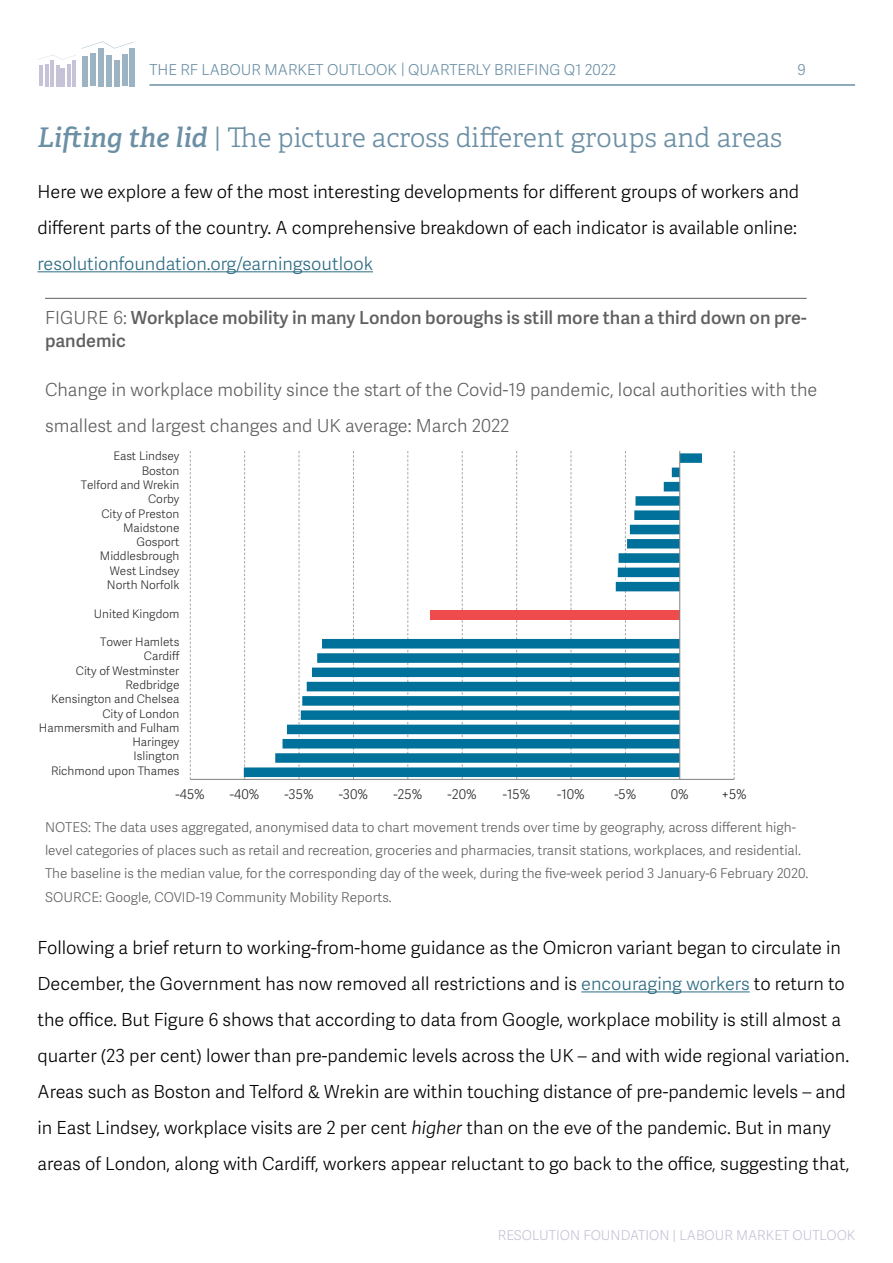
<style>
.page{position:relative;width:893px;height:1263px;background:#fff}
.page>*{position:absolute;margin:0;border:0;box-sizing:border-box;transform-origin:0 0}
.t1{font:300 27px "Adelle";color:#6b8fa5}
.t2{font:18px/36px "Adelle Sans Lt";color:#000}
.t3{font:18px/36px "Adelle Sans Lt";color:#606060}
.t4{font:18px/23.2px "Adelle Sans Sb";color:#606060}
.t5{font:18px "Adelle Sans Lt";color:#2c6b82}
.t6{font:15px "Adelle Sans Lt";color:#6b8fa5}
.t7{font:13.5px/23.2px "Adelle Sans Lt";color:#606060}
.t8{font:13.5px "Adelle Sans Lt";color:#c6c2d7}
.t9{font:13.35px "Adelle Sans Lt";letter-spacing:.005em;color:#2d2d2d}
.t10{font:11.85px/14.2px "Adelle Sans Lt";color:#2d2d2d;text-align:right}
.s1{font-weight:600;font-style:italic}
.s2{font-family:"Adelle Sans Lt"}
.s3{color:#2c6b82}
.s4{font-style:italic}
</style>
<div class="page">
<hr style="left:149px;top:84px;width:706px;height:2px;background:#6b8fa5">
<hr style="left:72px;top:60px;width:4px;height:26px;background:#c6c2d7">
<hr style="left:40px;top:66px;width:3px;height:20px;background:#c6c2d7">
<hr style="left:45px;top:64px;width:4px;height:22px;background:#c6c2d7">
<hr style="left:67px;top:64px;width:4px;height:22px;background:#c6c2d7">
<hr style="left:51px;top:60px;width:3px;height:26px;background:#c6c2d7">
<hr style="left:56px;top:65px;width:4px;height:21px;background:#c6c2d7">
<hr style="left:61px;top:68px;width:4px;height:18px;background:#c6c2d7">
<svg style="left:38px;top:55px;width:38px;height:5px"></svg>
<div style="left:130px;top:48px;width:5px;height:38px;background:#9bb3c2"></div>
<div style="left:82px;top:56px;width:6px;height:30px;background:#9bb3c2"></div>
<div style="left:90px;top:54px;width:5px;height:32px;background:#9bb3c2"></div>
<div style="left:122px;top:54px;width:5px;height:32px;background:#9bb3c2"></div>
<div style="left:98px;top:48px;width:5px;height:38px;background:#9bb3c2"></div>
<div style="left:106px;top:55px;width:5px;height:31px;background:#9bb3c2"></div>
<div style="left:114px;top:60px;width:5px;height:26px;background:#9bb3c2"></div>
<svg style="left:81px;top:41px;width:53px;height:8px"></svg>
<hr style="left:38px;top:271px;width:335px;height:1px;background:#2c6b82">
<hr style="left:45px;top:298px;width:762px;height:1px;background:#606060">
<hr style="left:581px;top:991px;width:169px;height:1px;background:#2c6b82">
<svg style="left:190px;top:451px;width:1px;height:328px"></svg>
<svg style="left:734px;top:451px;width:1px;height:328px"></svg>
<svg style="left:244px;top:453px;width:458px;height:324px"></svg>
<hr style="left:190px;top:779px;width:544px;height:1px;background:#7f7f7f">
<hr style="left:679px;top:451px;width:1px;height:328px;background:#7f7f7f">
<p class="t6" style="left:149px;top:59px;width:468px">THE RF LABOUR MARKET OUTLOOK | QUARTERLY BRIEFING Q1 2022</p>
<p class="t6" style="left:797px;top:59px;width:10px">9</p>
<h1 class="t1" style="left:38px;top:121px;width:746px"><span class="s1">Lifting the lid</span> | The picture across different groups and areas</h1>
<p class="t2" style="left:38px;top:173px;width:763px">Here we explore a few of the most interesting developments for different groups of workers and different parts of the country. A comprehensive breakdown of each indicator is available online:</p>
<p class="t5" style="left:38px;top:251px;width:337px">resolutionfoundation.org/earningsoutlook</p>
<p class="t4" style="left:45px;top:305px;width:763px"><span class="s2">FIGURE 6:</span> Workplace mobility in many London boroughs is still more than a third down on pre&shy;pandemic</p>
<p class="t3" style="left:45px;top:371px;width:774px">Change in workplace mobility since the start of the Covid-19 pandemic, local authorities with the smallest and largest changes and UK average: March 2022</p>
<p class="t10" style="left:81px;top:449px;width:100px">East Lindsey<br>Boston<br>Telford and Wrekin<br>Corby<br>City of Preston<br>Maidstone<br>Gosport<br>Middlesbrough<br>West Lindsey<br>North Norfolk</p>
<p class="t10" style="left:94px;top:606px;width:87px">United Kingdom</p>
<p class="t10" style="left:39px;top:634px;width:142px">Tower Hamlets<br>Cardiff<br>City of Westminster<br>Redbridge<br>Kensington and Chelsea<br>City of London<br>Hammersmith and Fulham<br>Haringey<br>Islington<br>Richmond upon Thames</p>
<p class="t9" style="left:176px;top:785px;width:31px">-45%</p>
<p class="t9" style="left:230px;top:785px;width:31px">-40%</p>
<p class="t9" style="left:284px;top:785px;width:31px">-35%</p>
<p class="t9" style="left:339px;top:785px;width:31px">-30%</p>
<p class="t9" style="left:393px;top:785px;width:30px">-25%</p>
<p class="t9" style="left:448px;top:785px;width:31px">-20%</p>
<p class="t9" style="left:503px;top:785px;width:29px">-15%</p>
<p class="t9" style="left:557px;top:785px;width:29px">-10%</p>
<p class="t9" style="left:614px;top:785px;width:23px">-5%</p>
<p class="t9" style="left:671px;top:785px;width:20px">0%</p>
<p class="t9" style="left:721px;top:785px;width:27px">+5%</p>
<p class="t7" style="left:45px;top:815px;width:765px">NOTES: The data uses aggregated, anonymised data to chart movement trends over time by geography, across different high&shy;level categories of places such as retail and recreation, groceries and pharmacies, transit stations, workplaces, and residential.<br>The baseline is the median value, for the corresponding day of the week, during the five-week period 3 January-6 February 2020.<br>SOURCE: Google, COVID-19 Community Mobility Reports.</p>
<p class="t2" style="left:38px;top:929px;width:813px">Following a brief return to working-from-home guidance as the Omicron variant began to circulate in December, the Government has now removed all restrictions and is <span class="s3">encouraging workers</span> to return to the office. But Figure 6 shows that according to data from Google, workplace mobility is still almost a quarter (23 per cent) lower than pre-pandemic levels across the UK – and with wide regional variation.<br>Areas such as Boston and Telford &amp; Wrekin are within touching distance of pre-pandemic levels – and in East Lindsey, workplace visits are 2 per cent <span class="s4">higher</span> than on the eve of the pandemic. But in many areas of London, along with Cardiff, workers appear reluctant to go back to the office, suggesting that,</p>
<p class="t8" style="left:498px;top:1226px;width:359px">RESOLUTION FOUNDATION | LABOUR MARKET OUTLOOK</p>
</div>
